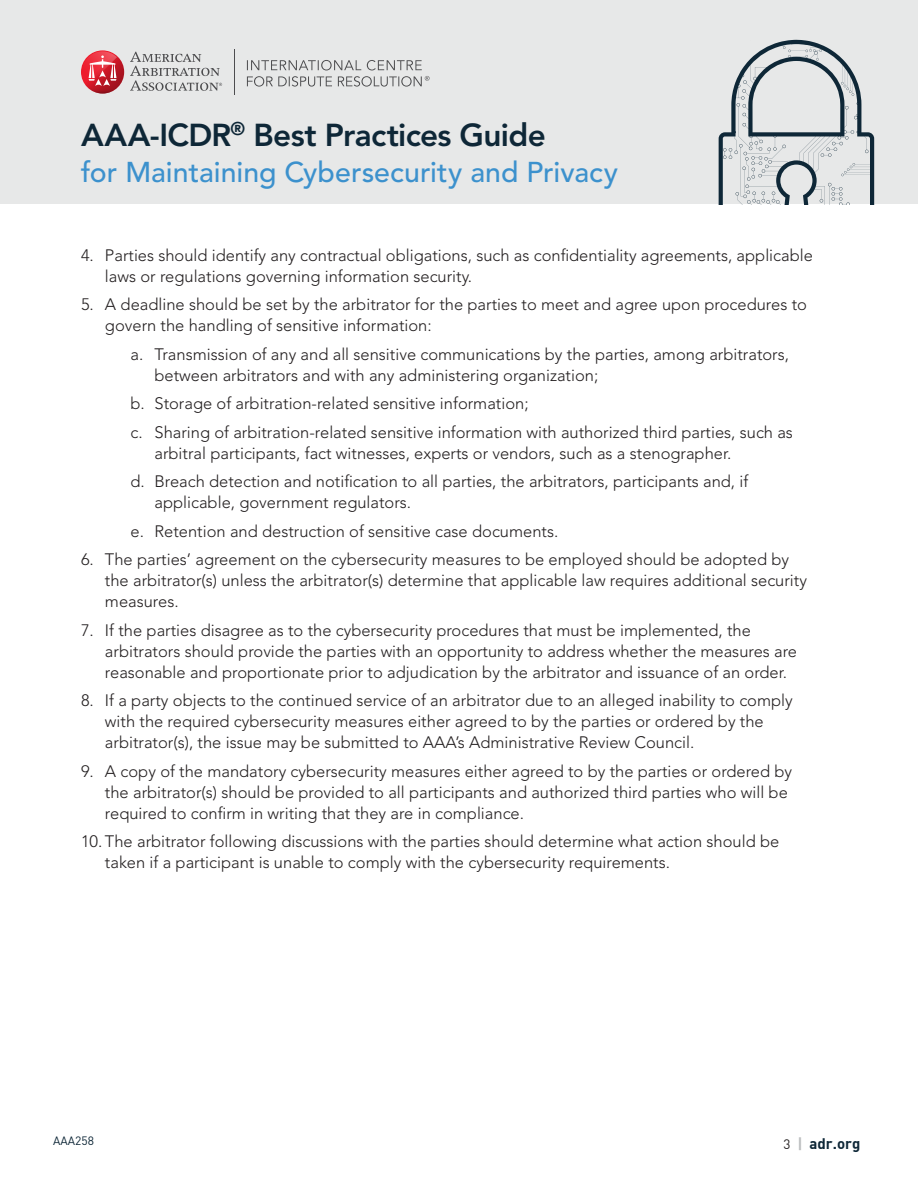
<style>
.page{position:relative;width:918px;height:1188px;background:#fff}
.page>*{position:absolute;margin:0;border:0;box-sizing:border-box;transform-origin:0 0}
.t1{font:800 31.5px "Avenir LT Std";letter-spacing:-.02em;color:#0e2737}
.t2{font:500 28.5px "Avenir LT Std";color:#3c91cd}
.t3{font:300 16.5px/21px "Avenir LT Std";color:#231f20}
.t4{font:15px "DIN Bold";color:#0e2737}
.t5{font:12px "DIN";color:#0e2737}
.s1{font-family:"DIN";font-size:13.5px;color:#231f20}
.s2{color:#bcbec0}
</style>
<div class="page">
<div style="left:0;top:0;width:918px;height:204px;background:#e7e8e8"></div>
<svg style="left:130px;top:52px;width:92px;height:39px"></svg>
<svg style="left:81px;top:50px;width:43px;height:44px"></svg>
<svg style="left:82px;top:51px;width:35px;height:43px;background:#dd606a"></svg>
<hr style="left:234px;top:50px;width:1px;height:45px;background:#4d4d4f">
<svg style="left:247px;top:60px;width:183px;height:27px"></svg>
<svg style="left:719px;top:40px;width:155px;height:165px"></svg>
<h1 class="t1" style="left:81px;top:116px;width:466px">AAA-ICDR<sup>®</sup> Best Practices Guide</h1>
<h2 class="t2" style="left:81px;top:156px;width:538px">for Maintaining Cybersecurity and Privacy</h2>
<p class="t3" style="left:105px;top:245px;width:709px;text-indent:-24px">4. Parties should identify any contractual obligations, such as confidentiality agreements, applicable laws or regulations governing information security.</p>
<p class="t3" style="left:105px;top:294px;width:703px;text-indent:-24px">5. A deadline should be set by the arbitrator for the parties to meet and agree upon procedures to govern the handling of sensitive information:</p>
<p class="t3" style="left:155px;top:344px;width:636px;text-indent:-24px">a. Transmission of any and all sensitive communications by the parties, among arbitrators, between arbitrators and with any administering organization;</p>
<p class="t3" style="left:131px;top:393px;width:400px">b. Storage of arbitration-related sensitive information;</p>
<p class="t3" style="left:155px;top:422px;width:640px;text-indent:-24px">c. Sharing of arbitration-related sensitive information with authorized third parties, such as arbitral participants, fact witnesses, experts or vendors, such as a stenographer.</p>
<p class="t3" style="left:155px;top:471px;width:595px;text-indent:-24px">d. Breach detection and notification to all parties, the arbitrators, participants and, if applicable, government regulators.</p>
<p class="t3" style="left:131px;top:521px;width:429px">e. Retention and destruction of sensitive case documents.</p>
<p class="t3" style="left:105px;top:549px;width:704px;text-indent:-24px">6. The parties’ agreement on the cybersecurity measures to be employed should be adopted by the arbitrator(s) unless the arbitrator(s) determine that applicable law requires additional security measures.</p>
<p class="t3" style="left:105px;top:620px;width:694px;text-indent:-24px">7. If the parties disagree as to the cybersecurity procedures that must be implemented, the arbitrators should provide the parties with an opportunity to address whether the measures are reasonable and proportionate prior to adjudication by the arbitrator and issuance of an order.</p>
<p class="t3" style="left:105px;top:690px;width:689px;text-indent:-24px">8. If a party objects to the continued service of an arbitrator due to an alleged inability to comply with the required cybersecurity measures either agreed to by the parties or ordered by the arbitrator(s), the issue may be submitted to AAA’s Administrative Review Council.</p>
<p class="t3" style="left:105px;top:761px;width:689px;text-indent:-24px">9. A copy of the mandatory cybersecurity measures either agreed to by the parties or ordered by the arbitrator(s) should be provided to all participants and authorized third parties who will be required to confirm in writing that they are in compliance.</p>
<p class="t3" style="left:105px;top:831px;width:676px;text-indent:-24px">10. The arbitrator following discussions with the parties should determine what action should be taken if a participant is unable to comply with the cybersecurity requirements.</p>
<p class="t5" style="left:53px;top:1133px;width:42px">AAA258</p>
<p class="t4" style="left:783px;top:1134px;width:79px"><span class="s1">3</span> <span class="s2">|</span> adr.org</p>
</div>
